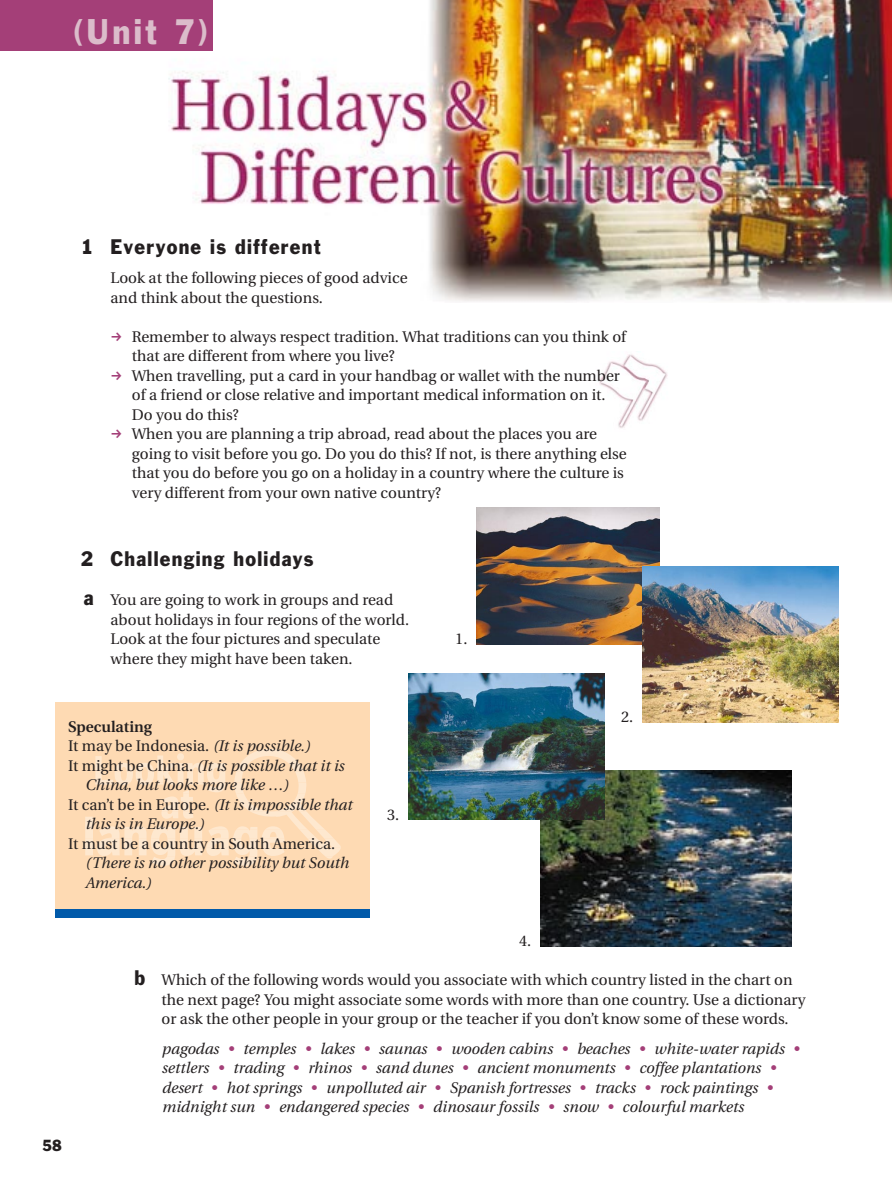
<style>
.page{position:relative;width:893px;height:1191px;background:#fff}
.page>*{position:absolute;margin:0;border:0;box-sizing:border-box;transform-origin:0 0}
.t1{font:33px "Franklin Gothic";color:#dbbcca;scale:.9 1}
.t2{font:19.5px "Franklin Gothic";letter-spacing:.07em;color:#231f20;scale:.9 1}
.t3{font:15.3px/19.5px "Utopia";color:#231f20}
.t4{font:italic 15.3px/19.5px "Utopia";color:#231f20}
.t5{font:600 15.3px "Utopia";color:#231f20}
.t6{font:15px "Franklin Gothic";color:#231f20;scale:.9 1}
.s1{font-family:"FF Dingbests";color:#a43f78}
.s2{font-family:"Franklin Gothic";font-size:19.5px}
.s3{font-style:italic}
.s4{font-style:normal}
.s5{color:#a43f78}
</style>
<div class="page">
<img style="left:599px;top:354px;width:69px;height:74px">
<img style="left:168px;top:0;width:723px;height:302px">
<img style="left:540px;top:771px;width:251px;height:175px">
<div style="left:0;top:0;width:213px;height:51px;background:#a43f78"></div>
<div style="left:55px;top:703px;width:315px;height:210px;background:#fedab3"></div>
<svg style="left:85px;top:749px;width:256px;height:117px"></svg>
<div style="left:55px;top:909px;width:315px;height:8px;background:#015aaa"></div>
<img style="left:476px;top:508px;width:183px;height:136px">
<img style="left:642px;top:566px;width:196px;height:156px">
<img style="left:408px;top:673px;width:196px;height:147px">
<h1 class="t1" style="left:73px;top:19px;width:152px">(Unit 7)</h1>
<p class="t2" style="left:81px;top:239px;width:268px">1 Everyone is different</p>
<p class="t3" style="left:111px;top:270px;width:298px">Look at the following pieces of good advice and think about the questions.</p>
<p class="t3" style="left:111px;top:328px;width:517px"><span class="s1">f</span> Remember to always respect tradition. What traditions can you think of</p>
<p class="t3" style="left:132px;top:348px;width:264px">that are different from where you live?</p>
<p class="t3" style="left:111px;top:367px;width:511px"><span class="s1">f</span> When travelling, put a card in your handbag or wallet with the number</p>
<p class="t3" style="left:132px;top:387px;width:475px">of a friend or close relative and important medical information on it.</p>
<p class="t3" style="left:132px;top:406px;width:108px">Do you do this?</p>
<p class="t3" style="left:111px;top:426px;width:488px"><span class="s1">f</span> When you are planning a trip abroad, read about the places you are</p>
<p class="t3" style="left:132px;top:445px;width:496px">going to visit before you go. Do you do this? If not, is there anything else</p>
<p class="t3" style="left:132px;top:465px;width:493px">that you do before you go on a holiday in a country where the culture is</p>
<p class="t3" style="left:132px;top:484px;width:311px">very different from your own native country?</p>
<p class="t2" style="left:81px;top:551px;width:260px">2 Challenging holidays</p>
<p class="t3" style="left:111px;top:592px;width:300px;text-indent:-27px"><span class="s2">a</span> You are going to work in groups and read about holidays in four regions of the world.<br>Look at the four pictures and speculate where they might have been taken.</p>
<p class="t5" style="left:68px;top:721px;width:85px">Speculating</p>
<p class="t3" style="left:68px;top:738px;width:243px">It may be Indonesia. <span class="s3">(It is possible.)</span></p>
<p class="t4" style="left:68px;top:757px;width:278px"><span class="s4">It might be China.</span> (It is possible that it is</p>
<p class="t4" style="left:85px;top:777px;width:205px">China, but looks more like …)</p>
<p class="t4" style="left:68px;top:796px;width:285px"><span class="s4">It can’t be in Europe.</span> (It is impossible that</p>
<p class="t4" style="left:85px;top:816px;width:121px">this is in Europe.)</p>
<p class="t3" style="left:68px;top:835px;width:268px">It must be a country in South America.</p>
<p class="t4" style="left:85px;top:855px;width:265px">(There is no other possibility but South<br>America.)</p>
<p class="t3" style="left:387px;top:806px;width:14px">3.</p>
<p class="t3" style="left:455px;top:631px;width:14px">1.</p>
<p class="t3" style="left:519px;top:933px;width:14px">4.</p>
<p class="t3" style="left:621px;top:709px;width:14px">2.</p>
<p class="t6" style="left:43px;top:1140px;width:23px">58</p>
<p class="t3" style="left:162px;top:972px;width:645px;text-indent:-27px"><span class="s2">b</span> Which of the following words would you associate with which country listed in the chart on the next page? You might associate some words with more than one country. Use a dictionary or ask the other people in your group or the teacher if you don’t know some of these words.</p>
<p class="t4" style="left:162px;top:1040px;width:640px">pagodas <span class="s5">•</span> temples <span class="s5">•</span> lakes <span class="s5">•</span> saunas <span class="s5">•</span> wooden cabins <span class="s5">•</span> beaches <span class="s5">•</span> white-water rapids <span class="s5">• </span>settlers <span class="s5">•</span> trading <span class="s5">•</span> rhinos <span class="s5">•</span> sand dunes <span class="s5">•</span> ancient monuments <span class="s5">•</span> coffee plantations <span class="s5">• </span>desert <span class="s5">•</span> hot springs <span class="s5">•</span> unpolluted air <span class="s5">•</span> Spanish fortresses <span class="s5">•</span> tracks <span class="s5">•</span> rock paintings <span class="s5">• </span>midnight sun <span class="s5">•</span> endangered species <span class="s5">•</span> dinosaur fossils <span class="s5">•</span> snow <span class="s5">•</span> colourful markets</p>
</div>
